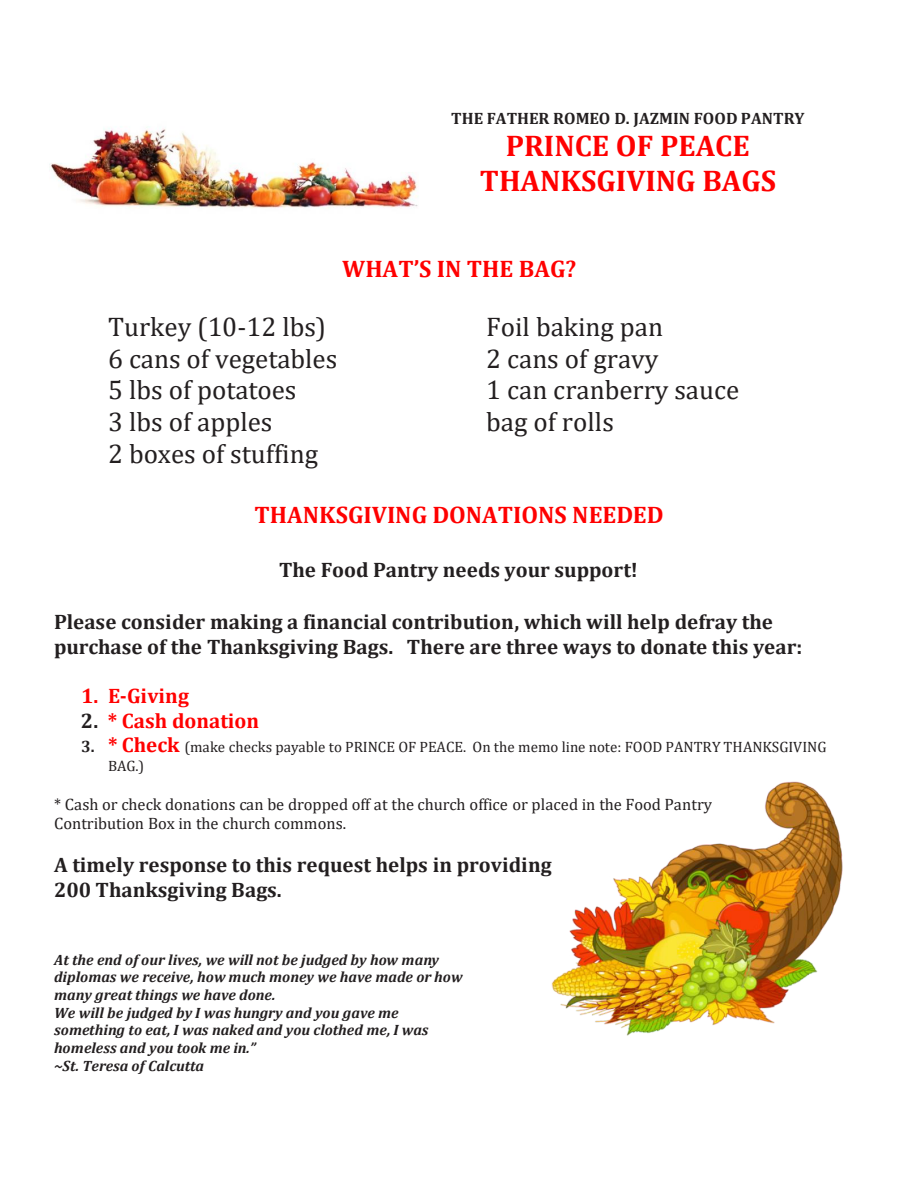
<style>
.page{position:relative;width:918px;height:1188px;background:#fff}
.page>*{position:absolute;margin:0;border:0;box-sizing:border-box;transform-origin:0 0}
.t1{font:700 30px/35.2px "Cambria";color:#f00;text-align:center}
.t2{font:27px/31.7px "Cambria";color:#231f20}
.t3{font:700 24px "Cambria";color:#f00}
.t4{font:700 21px/24.8px "Cambria";color:#231f20}
.t5{font:700 21px "Cambria";color:#f00}
.t6{font:16.5px/19.5px "Cambria";letter-spacing:-.005em;color:#231f20}
.t7{font:700 16.5px "Cambria";color:#231f20}
.t8{font:italic 700 15px/17.7px "Cambria";color:#231f20}
.t9{font:15px/18.8px "Cambria";color:#231f20}
.s1{color:#231f20}
.s2{font-weight:700;font-size:16.5px}
.s3{font-weight:700;font-size:21px;color:#f00}
</style>
<div class="page">
<img style="left:51px;top:128px;width:367px;height:80px">
<img style="left:551px;top:781px;width:292px;height:255px">
<p class="t7" style="left:451px;top:107px;width:355px">THE FATHER ROMEO D. JAZMIN FOOD PANTRY</p>
<p class="t1" style="left:480px;top:127px;width:298px">PRINCE OF PEACE<br>THANKSGIVING BAGS</p>
<p class="t3" style="left:342px;top:252px;width:236px">WHAT’S IN THE BAG?</p>
<p class="t2" style="left:108px;top:311px;width:231px">Turkey (10-12 lbs)<br>6 cans of vegetables<br>5 lbs of potatoes<br>3 lbs of apples<br>2 boxes of stuffing</p>
<p class="t2" style="left:486px;top:311px;width:255px">Foil baking pan<br>2 cans of gravy<br>1 can cranberry sauce bag of rolls</p>
<p class="t3" style="left:254px;top:498px;width:411px">THANKSGIVING DONATIONS NEEDED</p>
<p class="t4" style="left:279px;top:556px;width:360px">The Food Pantry needs your support!</p>
<p class="t4" style="left:54px;top:609px;width:750px">Please consider making a financial contribution, which will help defray the purchase of the Thanksgiving Bags. There are three ways to donate this year:</p>
<p class="t5" style="left:81px;top:681px;width:109px">1. E-Giving</p>
<p class="t5" style="left:81px;top:706px;width:180px"><span class="s1">2.</span> * Cash donation</p>
<p class="t9" style="left:108px;top:738px;width:720px;text-indent:-27px"><span class="s2">3.</span> <span class="s3">* Check</span> (make checks payable to PRINCE OF PEACE. On the memo line note: FOOD PANTRY THANKSGIVING<br>BAG.)</p>
<p class="t6" style="left:54px;top:794px;width:660px">* Cash or check donations can be dropped off at the church office or placed in the Food Pantry<br>Contribution Box in the church commons.</p>
<p class="t4" style="left:54px;top:852px;width:499px">A timely response to this request helps in providing<br>200 Thanksgiving Bags.</p>
<p class="t8" style="left:54px;top:950px;width:410px">At the end of our lives, we will not be judged by how many diplomas we receive, how much money we have made or how many great things we have done.<br>We will be judged by I was hungry and you gave me something to eat, I was naked and you clothed me, I was homeless and you took me in.”<br>~St. Teresa of Calcutta</p>
</div>
